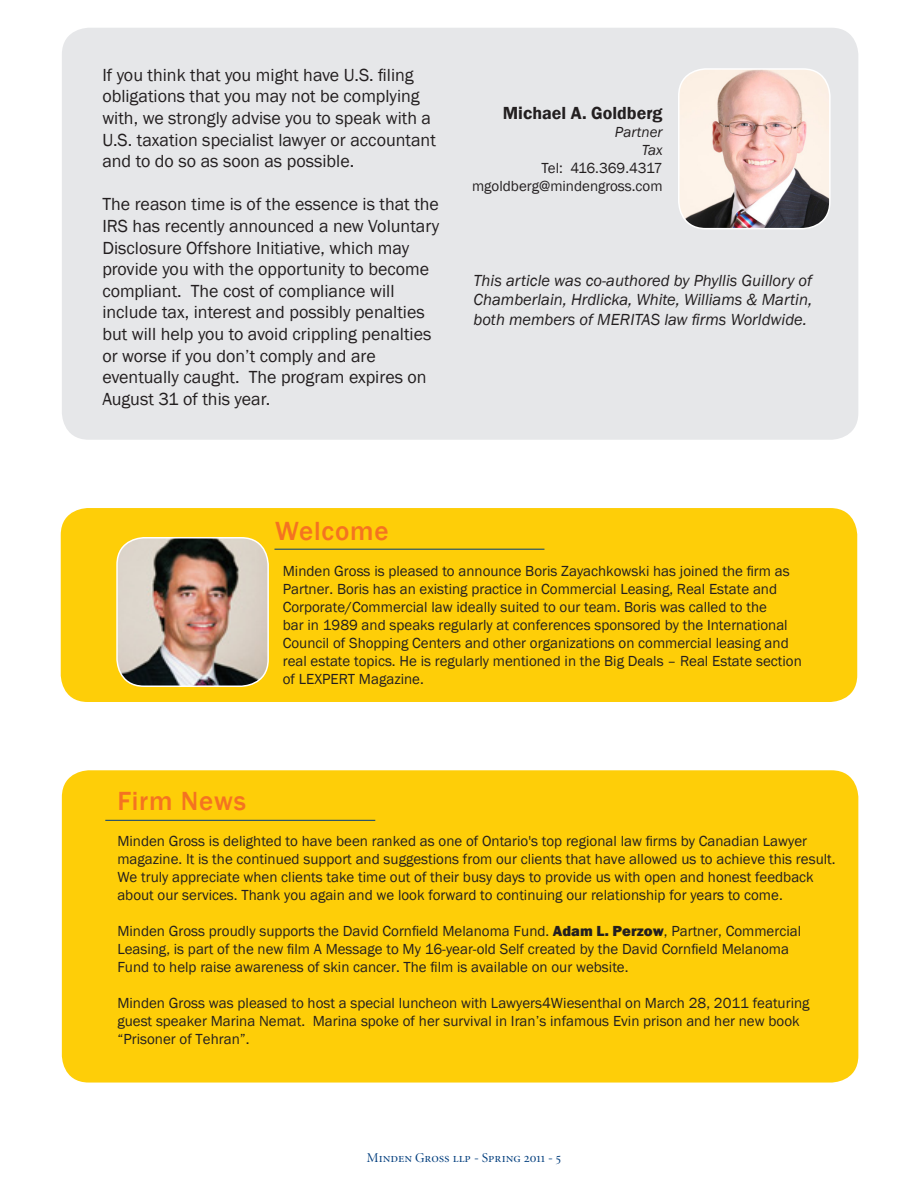
<style>
.page{position:relative;width:918px;height:1188px;background:#fff}
.page>*{position:absolute;margin:0;border:0;box-sizing:border-box;transform-origin:0 0}
.Heading_-_Notes{font:500 27px "Franklin Gothic";letter-spacing:.03em;color:#f47321}
.t1{font:18px/21.6px "Franklin Gothic";color:#231f20}
.t2{font:600 18px "Franklin Gothic";color:#231f20}
.t3{font:italic 16.5px/19.8px "Franklin Gothic";color:#231f20;text-align:justify}
.Heading_-_Notes-2{font:15px/18px "Franklin Gothic";color:#231f20}
.Paragraph_-_Notes{font:15px/18px "Franklin Gothic";color:#231f20}
.Heading_-_Notes-3{font:15px/18px "Franklin Gothic";letter-spacing:-.035em;color:#231f20;text-align:right}
.t4{font:italic 15px "Franklin Gothic";color:#231f20}
.t5{font:13.5px "Minion Display Regular SC";color:#013d7d}
.s1{font-style:italic}
.s2{font-weight:800}
</style>
<div class="page">
<div style="left:62px;top:28px;width:796px;height:412px;background:#e6e7e9;border-radius:27px"></div>
<img style="left:680px;top:71px;width:149px;height:158px">
<div style="left:678px;top:68px;width:153px;height:161px;border:2px solid #fff;border-radius:27px"></div>
<div style="left:62px;top:770px;width:796px;height:313px;background:#fece08;border-radius:27px"></div>
<hr style="left:105px;top:820px;width:270px;height:1px;background:#013d7d">
<div style="left:61px;top:508px;width:796px;height:194px;background:#fece08;border-radius:27px"></div>
<hr style="left:274px;top:549px;width:270px;height:1px;background:#013d7d">
<img style="left:117px;top:538px;width:151px;height:148px">
<div style="left:116px;top:537px;width:153px;height:150px;border:2px solid #fff;border-radius:27px"></div>
<p class="t1" style="left:102px;top:64px;width:335px">If you think that you might have U.S. filing obligations that you may not be complying with, we strongly advise you to speak with a U.S. taxation specialist lawyer or accountant and to do so as soon as possible.</p>
<p class="t1" style="left:102px;top:194px;width:338px">The reason time is of the essence is that the IRS has recently announced a new Voluntary Disclosure Offshore Initiative, which may provide you with the opportunity to become compliant. The cost of compliance will include tax, interest and possibly penalties but will help you to avoid crippling penalties or worse if you don’t comply and are eventually caught. The program expires on August 31 of this year.</p>
<p class="t2" style="left:503px;top:102px;width:161px">Michael A. Goldberg</p>
<p class="t4" style="left:615px;top:123px;width:49px">Partner</p>
<p class="Heading_-_Notes-3" style="left:542px;top:141px;width:123px"><span class="s1">Tax<br></span>Tel: 416.369.4317</p>
<p class="Heading_-_Notes-2" style="left:472px;top:177px;width:192px">mgoldberg@mindengross.com</p>
<p class="t3" style="left:474px;top:270px;width:340px">This article was co-authored by Phyllis Guillory of Chamberlain, Hrdlicka, White, Williams &amp; Martin, both members of MERITAS law firms Worldwide.</p>
<p class="Heading_-_Notes" style="left:275px;top:514px;width:115px">Welcome</p>
<p class="Heading_-_Notes-2" style="left:283px;top:562px;width:521px">Minden Gross is pleased to announce Boris Zayachkowski has joined the firm as Partner. Boris has an existing practice in Commercial Leasing, Real Estate and Corporate/Commercial law ideally suited to our team. Boris was called to the<br>bar in 1989 and speaks regularly at conferences sponsored by the International Council of Shopping Centers and other organizations on commercial leasing and real estate topics. He is regularly mentioned in the Big Deals – Real Estate section of LEXPERT Magazine.</p>
<p class="Heading_-_Notes" style="left:117px;top:784px;width:130px">Firm News</p>
<p class="Heading_-_Notes-2" style="left:117px;top:832px;width:720px">Minden Gross is delighted to have been ranked as one of Ontario's top regional law firms by Canadian Lawyer magazine. It is the continued support and suggestions from our clients that have allowed us to achieve this result.<br>We truly appreciate when clients take time out of their busy days to provide us with open and honest feedback about our services. Thank you again and we look forward to continuing our relationship for years to come.</p>
<p class="Paragraph_-_Notes" style="left:117px;top:922px;width:685px">Minden Gross proudly supports the David Cornfield Melanoma Fund. <span class="s2">Adam L. Perzow</span>, Partner, Commercial<br>Leasing, is part of the new film A Message to My 16-year-old Self created by the David Cornfield Melanoma<br>Fund to help raise awareness of skin cancer. The film is available on our website.</p>
<p class="Heading_-_Notes-2" style="left:117px;top:994px;width:694px">Minden Gross was pleased to host a special luncheon with Lawyers4Wiesenthal on March 28, 2011 featuring guest speaker Marina Nemat. Marina spoke of her survival in Iran’s infamous Evin prison and her new book “Prisoner of Tehran”.</p>
<p class="t5" style="left:367px;top:1151px;width:196px">Minden Gross llp - Spring 2011 - 5</p>
</div>
